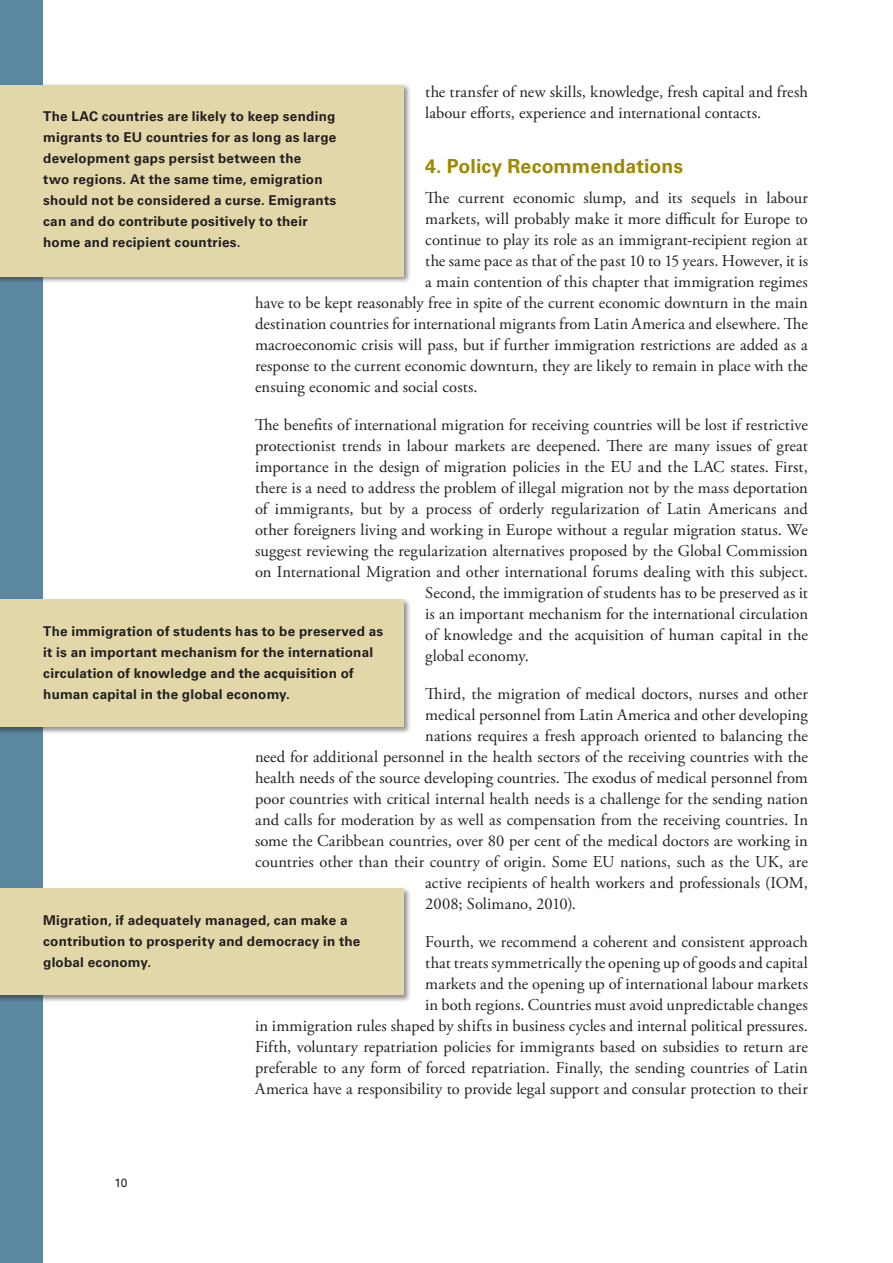
<style>
.page{position:relative;width:893px;height:1263px;background:#fff}
.page>*{position:absolute;margin:0;border:0;box-sizing:border-box;transform-origin:0 0}
.Underrubrik{font:700 19.5px "Univers LT Std";letter-spacing:.005em;color:#9e8900}
.Brödtext{font:16.5px/21px "Adobe Garamond Pro";letter-spacing:.005em;color:#231f20}
.t1{font:700 13.5px/21px "Univers LT Std";letter-spacing:.015em;color:#231f20}
.t2{font:12px "Univers LT Std";color:#231f20}
</style>
<div class="page">
<div style="left:0;top:0;width:43px;height:1263px;background:#5c87a1"></div>
<div style="left:0;top:82px;width:411px;height:201px;background:#231f20;opacity:.5"></div>
<div style="left:0;top:85px;width:404px;height:191px;background:#e2d7a9"></div>
<div style="left:0;top:597px;width:411px;height:137px;background:#231f20;opacity:.5"></div>
<div style="left:0;top:600px;width:404px;height:127px;background:#e2d7a9"></div>
<div style="left:0;top:886px;width:411px;height:116px;background:#231f20;opacity:.5"></div>
<div style="left:0;top:889px;width:404px;height:106px;background:#e2d7a9"></div>
<p class="Brödtext" style="left:425px;top:82px;width:384px">the transfer of new skills, knowledge, fresh capital and fresh labour efforts, experience and international contacts.</p>
<p class="Underrubrik" style="left:425px;top:155px;width:259px">4. Policy Recommendations</p>
<p class="Brödtext" style="left:425px;top:187px;width:384px">The current economic slump, and its sequels in labour</p>
<p class="Brödtext" style="left:425px;top:208px;width:384px">markets, will probably make it more difficult for Europe to</p>
<p class="Brödtext" style="left:425px;top:229px;width:384px">continue to play its role as an immigrant-recipient region at</p>
<p class="Brödtext" style="left:425px;top:250px;width:384px">the same pace as that of the past 10 to 15 years. However, it is</p>
<p class="Brödtext" style="left:425px;top:271px;width:384px">a main contention of this chapter that immigration regimes</p>
<p class="Brödtext" style="left:255px;top:292px;width:554px">have to be kept reasonably free in spite of the current economic downturn in the main</p>
<p class="Brödtext" style="left:255px;top:313px;width:554px">destination countries for international migrants from Latin America and elsewhere. The</p>
<p class="Brödtext" style="left:255px;top:334px;width:554px">macroeconomic crisis will pass, but if further immigration restrictions are added as a</p>
<p class="Brödtext" style="left:255px;top:355px;width:554px">response to the current economic downturn, they are likely to remain in place with the</p>
<p class="Brödtext" style="left:255px;top:376px;width:224px">ensuing economic and social costs.</p>
<p class="Brödtext" style="left:255px;top:414px;width:554px">The benefits of international migration for receiving countries will be lost if restrictive</p>
<p class="Brödtext" style="left:255px;top:435px;width:554px">protectionist trends in labour markets are deepened. There are many issues of great</p>
<p class="Brödtext" style="left:255px;top:456px;width:554px">importance in the design of migration policies in the EU and the LAC states. First,</p>
<p class="Brödtext" style="left:255px;top:477px;width:554px">there is a need to address the problem of illegal migration not by the mass deportation</p>
<p class="Brödtext" style="left:255px;top:498px;width:554px">of immigrants, but by a process of orderly regularization of Latin Americans and</p>
<p class="Brödtext" style="left:255px;top:519px;width:554px">other foreigners living and working in Europe without a regular migration status. We</p>
<p class="Brödtext" style="left:255px;top:540px;width:554px">suggest reviewing the regularization alternatives proposed by the Global Commission</p>
<p class="Brödtext" style="left:255px;top:561px;width:554px">on International Migration and other international forums dealing with this subject.</p>
<p class="Brödtext" style="left:425px;top:582px;width:384px">Second, the immigration of students has to be preserved as it</p>
<p class="Brödtext" style="left:425px;top:603px;width:384px">is an important mechanism for the international circulation</p>
<p class="Brödtext" style="left:425px;top:624px;width:384px">of knowledge and the acquisition of human capital in the</p>
<p class="Brödtext" style="left:425px;top:645px;width:105px">global economy.</p>
<p class="Brödtext" style="left:425px;top:683px;width:384px">Third, the migration of medical doctors, nurses and other</p>
<p class="Brödtext" style="left:425px;top:704px;width:384px">medical personnel from Latin America and other developing</p>
<p class="Brödtext" style="left:425px;top:725px;width:384px">nations requires a fresh approach oriented to balancing the</p>
<p class="Brödtext" style="left:255px;top:746px;width:554px">need for additional personnel in the health sectors of the receiving countries with the</p>
<p class="Brödtext" style="left:255px;top:767px;width:554px">health needs of the source developing countries. The exodus of medical personnel from</p>
<p class="Brödtext" style="left:255px;top:788px;width:554px">poor countries with critical internal health needs is a challenge for the sending nation</p>
<p class="Brödtext" style="left:255px;top:809px;width:554px">and calls for moderation by as well as compensation from the receiving countries. In</p>
<p class="Brödtext" style="left:255px;top:830px;width:554px">some the Caribbean countries, over 80 per cent of the medical doctors are working in</p>
<p class="Brödtext" style="left:255px;top:851px;width:554px">countries other than their country of origin. Some EU nations, such as the UK, are</p>
<p class="Brödtext" style="left:425px;top:872px;width:384px">active recipients of health workers and professionals (IOM,</p>
<p class="Brödtext" style="left:425px;top:893px;width:152px">2008; Solimano, 2010).</p>
<p class="Brödtext" style="left:255px;top:931px;width:554px;text-align:right">Fourth, we recommend a coherent and consistent approach<br>that treats symmetrically the opening up of goods and capital<br>markets and the opening up of international labour markets<br>in both regions. Countries must avoid unpredictable changes<br>in immigration rules shaped by shifts in business cycles and internal political pressures.<br>Fifth, voluntary repatriation policies for immigrants based on subsidies to return are preferable to any form of forced repatriation. Finally, the sending countries of Latin America have a responsibility to provide legal support and consular protection to their</p>
<p class="t1" style="left:43px;top:106px;width:295px">The LAC countries are likely to keep sending migrants to EU countries for as long as large development gaps persist between the<br>two regions. At the same time, emigration should not be considered a curse. Emigrants can and do contribute positively to their home and recipient countries.</p>
<p class="t1" style="left:43px;top:621px;width:342px">The immigration of students has to be preserved as it is an important mechanism for the international circulation of knowledge and the acquisition of human capital in the global economy.</p>
<p class="t1" style="left:43px;top:910px;width:319px">Migration, if adequately managed, can make a contribution to prosperity and democracy in the global economy.</p>
<p class="t2" style="left:115px;top:1175px;width:15px">10</p>
</div>
